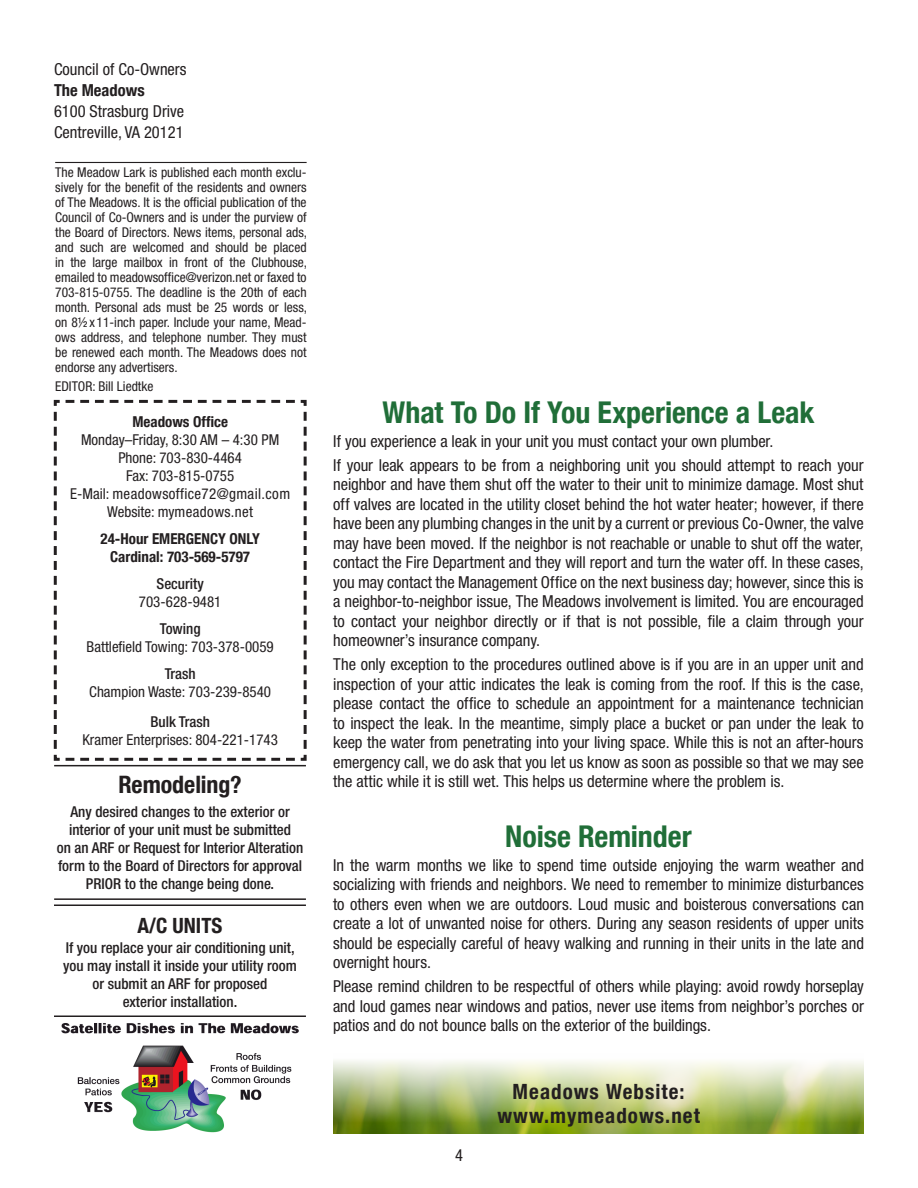
<style>
.page{position:relative;width:918px;height:1188px;background:#fff}
.page>*{position:absolute;margin:0;border:0;box-sizing:border-box;transform-origin:0 0}
.Headline{font:700 condensed 30px "Helvetica Neue LT Com";letter-spacing:-.005em;color:#206e38}
.t1{font:700 condensed 24px "Helvetica Neue LT Com";letter-spacing:-.005em;color:#231f20}
.Headline-2{font:700 condensed 21px/24px "Helvetica Neue LT Com";letter-spacing:.05em;color:#231f20;text-align:center}
.Headline-3{font:condensed 16.5px/19.5px "Helvetica Neue LT Std";letter-spacing:-.005em;color:#231f20;text-align:justify}
.t2{font:700 condensed 16.5px "Helvetica Neue LT Com";color:#231f20}
.t3{font:500 condensed 15px/18px "Helvetica Neue LT Std";color:#231f20;text-align:center}
.t4{font:condensed 15px "Helvetica Neue LT Std";color:#231f20}
.t5{font:700 condensed 15px "Helvetica Neue LT Com";color:#231f20}
.t6{font:condensed 15px "Helvetica Neue LT Std";letter-spacing:.025em;color:#231f20}
.t7{font:condensed 13.5px/15px "Helvetica Neue LT Std";color:#231f20;text-align:justify}
</style>
<div class="page">
<hr style="left:55px;top:162px;width:252px;height:1px;background:#231f20">
<hr style="left:54px;top:765px;width:252px;height:1px;background:#231f20">
<hr style="left:54px;top:898px;width:252px;height:2px;background:#231f20">
<hr style="left:54px;top:904px;width:252px;height:2px;background:#231f20">
<hr style="left:54px;top:1016px;width:252px;height:1px;background:#231f20">
<img style="left:61px;top:1023px;width:238px;height:110px">
<svg style="left:53px;top:399px;width:254px;height:362px"></svg>
<img style="left:333px;top:1060px;width:531px;height:74px">
<p class="Headline-3" style="left:54px;top:59px;width:134px">Council of Co-Owners</p>
<p class="t2" style="left:54px;top:80px;width:92px">The Meadows</p>
<p class="Headline-3" style="left:54px;top:101px;width:132px">6100 Strasburg Drive</p>
<p class="Headline-3" style="left:54px;top:122px;width:131px">Centreville, VA 20121</p>
<p class="t7" style="left:55px;top:164px;width:253px">The Meadow Lark is published each month exclu&shy;sively for the benefit of the residents and owners of The Meadows. It is the official publication of the Council of Co-Owners and is under the purview of the Board of Directors. News items, personal ads, and such are welcomed and should be placed in the large mailbox in front of the Clubhouse, emailed to meadowsoffice@verizon.net or faxed to 703-815-0755. The deadline is the 20th of each month. Personal ads must be 25 words or less, on 8½x 11-inch paper. Include your name, Mead&shy;ows address, and telephone number. They must be renewed each month. The Meadows does not endorse any advertisers.</p>
<p class="t7" style="left:55px;top:379px;width:100px">EDITOR: Bill Liedtke</p>
<p class="t5" style="left:132px;top:413px;width:97px">Meadows Office</p>
<p class="t4" style="left:81px;top:431px;width:200px">Monday–Friday, 8:30 AM – 4:30 PM</p>
<p class="t4" style="left:118px;top:449px;width:125px">Phone: 703-830-4464</p>
<p class="t4" style="left:126px;top:467px;width:110px">Fax: 703-815-0755</p>
<p class="t6" style="left:70px;top:485px;width:221px">E-Mail: meadowsoffice72@gmail.com</p>
<p class="t4" style="left:107px;top:503px;width:148px">Website: mymeadows.net</p>
<p class="t5" style="left:101px;top:530px;width:161px">24-Hour EMERGENCY ONLY</p>
<p class="t5" style="left:110px;top:548px;width:141px">Cardinal: 703-569-5797</p>
<p class="t3" style="left:157px;top:574px;width:49px">Security</p>
<p class="t4" style="left:139px;top:593px;width:84px">703-628-9481</p>
<p class="t3" style="left:160px;top:619px;width:42px">Towing</p>
<p class="t4" style="left:87px;top:638px;width:189px">Battlefield Towing: 703-378-0059</p>
<p class="t3" style="left:165px;top:664px;width:33px">Trash</p>
<p class="t4" style="left:89px;top:683px;width:183px">Champion Waste: 703-239-8540</p>
<p class="t3" style="left:150px;top:712px;width:61px">Bulk Trash</p>
<p class="t4" style="left:82px;top:731px;width:197px">Kramer Enterprises: 804-221-1743</p>
<p class="t1" style="left:118px;top:771px;width:125px">Remodeling?</p>
<p class="t3" style="left:57px;top:803px;width:248px">Any desired changes to the exterior or interior of your unit must be submitted<br>on an ARF or Request for Interior Alteration form to the Board of Directors for approval PRIOR to the change being done.</p>
<p class="Headline-2" style="left:138px;top:914px;width:86px">A/C UNITS</p>
<p class="t3" style="left:63px;top:938px;width:235px">If you replace your air conditioning unit, you may install it inside your utility room or submit an ARF for proposed<br>exterior installation.</p>
<p class="Headline" style="left:383px;top:394px;width:433px">What To Do If You Experience a Leak</p>
<p class="Headline-3" style="left:333px;top:431px;width:442px">If you experience a leak in your unit you must contact your own plumber.</p>
<p class="Headline-3" style="left:333px;top:455px;width:532px">If your leak appears to be from a neighboring unit you should attempt to reach your neighbor and have them shut off the water to their unit to minimize damage. Most shut off valves are located in the utility closet behind the hot water heater; however, if there have been any plumbing changes in the unit by a current or previous Co-Owner, the valve may have been moved. If the neighbor is not reachable or unable to shut off the water, contact the Fire Department and they will report and turn the water off. In these cases, you may contact the Management Office on the next business day; however, since this is a neighbor-to-neighbor issue, The Meadows involvement is limited. You are encouraged to contact your neighbor directly or if that is not possible, file a claim through your homeowner’s insurance company.</p>
<p class="Headline-3" style="left:333px;top:655px;width:532px">The only exception to the procedures outlined above is if you are in an upper unit and inspection of your attic indicates the leak is coming from the roof. If this is the case, please contact the office to schedule an appointment for a maintenance technician to inspect the leak. In the meantime, simply place a bucket or pan under the leak to keep the water from penetrating into your living space. While this is not an after-hours emergency call, we do ask that you let us know as soon as possible so that we may see the attic while it is still wet. This helps us determine where the problem is.</p>
<p class="Headline" style="left:505px;top:818px;width:188px">Noise Reminder</p>
<p class="Headline-3" style="left:333px;top:855px;width:533px">In the warm months we like to spend time outside enjoying the warm weather and socializing with friends and neighbors. We need to remember to minimize disturbances to others even when we are outdoors. Loud music and boisterous conversations can create a lot of unwanted noise for others. During any season residents of upper units should be especially careful of heavy walking and running in their units in the late and overnight hours.</p>
<p class="Headline-3" style="left:333px;top:977px;width:532px">Please remind children to be respectful of others while playing: avoid rowdy horseplay and loud games near windows and patios, never use items from neighbor’s porches or patios and do not bounce balls on the exterior of the buildings.</p>
<p class="Headline-3" style="left:455px;top:1145px;width:9px">4</p>
<p class="Headline-2" style="left:497px;top:1080px;width:204px">Meadows Website: www.mymeadows.net</p>
</div>
